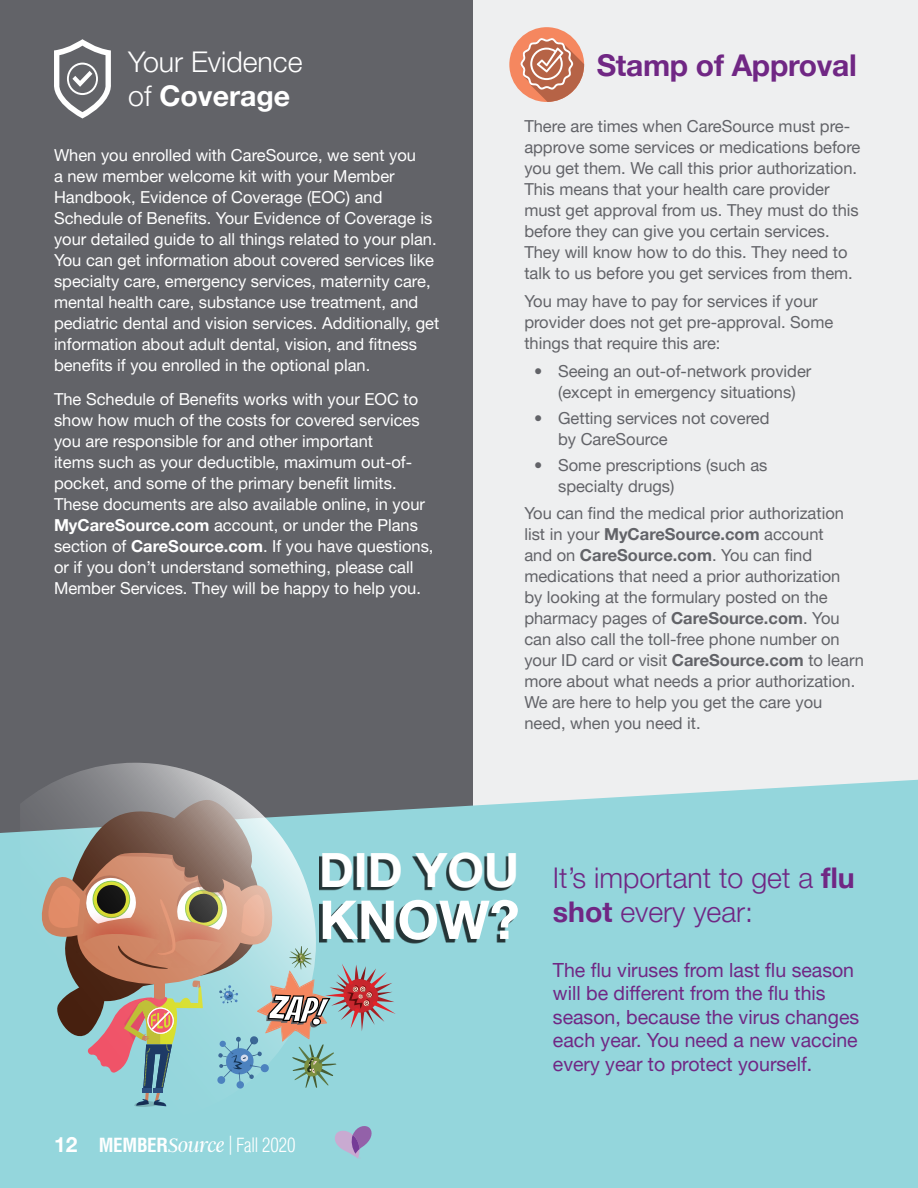
<style>
.page{position:relative;width:918px;height:1188px;background:#fff}
.page>*{position:absolute;margin:0;border:0;box-sizing:border-box;transform-origin:0 0}
.t1{font:700 53.55px "Helvetica Neue LT Pro";color:#fff}
.t2{font:700 47.1px "Helvetica Neue LT Pro";color:#fff}
.t3{font:700 30px "Helvetica Neue LT Pro";letter-spacing:-.01em;color:#702784}
.t4{font:300 28.5px/34.2px "Helvetica Neue LT Pro";color:#702784}
.t5{font:300 28.5px/34.2px "Helvetica Neue LT Pro";color:#fff}
.t6{font:19.5px/23.4px "Helvetica Neue LT Pro";color:#702784}
.t7{font:300 condensed 19.05px "Helvetica LT Pro";letter-spacing:-.015em;color:#fff}
.t8{font:16.5px/21px "Helvetica Neue LT Pro";color:#626368}
.t9{font:16.5px/21px "Helvetica Neue LT Pro";color:#fff}
.s1{font-weight:700}
.s2{font-family:"Helvetica Neue LT Pro";font-weight:700;font-stretch:normal;font-size:21px}
.s3{font-family:"Argent CF";font-style:italic;font-stretch:normal;font-size:21.45px}
</style>
<div class="page">
<div style="left:459px;top:0;width:459px;height:1188px;background:#eeeff0"></div>
<div style="left:0;top:0;width:472px;height:850px;background:#626368"></div>
<div style="left:509px;top:27px;width:75px;height:75px;background:#f5875f;border-radius:50%"></div>
<svg style="left:520px;top:38px;width:64px;height:64px"></svg>
<svg style="left:54px;top:39px;width:57px;height:79px"></svg>
<div style="left:0;top:780px;width:918px;height:408px;background:#94d6dc"></div>
<svg style="left:20px;top:763px;width:296px;height:356px"></svg>
<svg style="left:30px;top:799px;width:366px;height:308px;background:#a0aba5"></svg>
<div style="left:319px;top:855px;width:194px;height:36px;background:#000;opacity:.75"></div>
<div style="left:319px;top:903px;width:196px;height:40px;background:#000;opacity:.75"></div>
<svg style="left:335px;top:1126px;width:37px;height:33px"></svg>
<h3 class="t5" style="left:128px;top:44px;width:176px">Your Evidence of <span class="s1">Coverage</span></h3>
<p class="t9" style="left:54px;top:144px;width:387px">When you enrolled with CareSource, we sent you<br>a new member welcome kit with your Member Handbook, Evidence of Coverage (EOC) and Schedule of Benefits. Your Evidence of Coverage is your detailed guide to all things related to your plan.<br>You can get information about covered services like specialty care, emergency services, maternity care, mental health care, substance use treatment, and pediatric dental and vision services. Additionally, get information about adult dental, vision, and fitness benefits if you enrolled in the optional plan.</p>
<p class="t9" style="left:54px;top:389px;width:381px">The Schedule of Benefits works with your EOC to show how much of the costs for covered services you are responsible for and other important<br>items such as your deductible, maximum out-of&shy;pocket, and some of the primary benefit limits.<br>These documents are also available online, in your <span class="s1">MyCareSource.com</span> account, or under the Plans section of <span class="s1">CareSource.com</span>. If you have questions, or if you don’t understand something, please call Member Services. They will be happy to help you.</p>
<h3 class="t3" style="left:597px;top:47px;width:262px">Stamp of Approval</h3>
<p class="t8" style="left:524px;top:115px;width:338px">There are times when CareSource must pre&shy;approve some services or medications before you get them. We call this prior authorization.<br>This means that your health care provider must get approval from us. They must do this before they can give you certain services.<br>They will know how to do this. They need to talk to us before you get services from them.</p>
<p class="t8" style="left:524px;top:290px;width:310px">You may have to pay for services if your provider does not get pre-approval. Some things that require this are:</p>
<p class="t8" style="left:534px;top:360px;width:279px;text-align:center">• Seeing an out-of-network provider (except in emergency situations)</p>
<p class="t8" style="left:558px;top:407px;width:213px;text-indent:-24px">• Getting services not covered by CareSource</p>
<p class="t8" style="left:558px;top:455px;width:211px;text-indent:-24px">• Some prescriptions (such as specialty drugs)</p>
<p class="t8" style="left:524px;top:502px;width:341px">You can find the medical prior authorization list in your <span class="s1">MyCareSource.com</span> account<br>and on <span class="s1">CareSource.com</span>. You can find medications that need a prior authorization<br>by looking at the formulary posted on the pharmacy pages of <span class="s1">CareSource.com</span>. You can also call the toll-free phone number on your ID card or visit <span class="s1">CareSource.com</span> to learn more about what needs a prior authorization.<br>We are here to help you get the care you need, when you need it.</p>
<h2 class="t2" style="left:319px;top:841px;width:202px">DID YOU</h2>
<h1 class="t1" style="left:319px;top:887px;width:202px">KNOW?</h1>
<p class="t7" style="left:54px;top:1133px;width:243px"><span class="s2">12</span> <span class="s1">MEMBER</span><span class="s3">Source</span> | Fall 2020</p>
<h3 class="t4" style="left:553px;top:860px;width:303px">It’s important to get a <span class="s1">flu shot</span> every year:</h3>
<p class="t6" style="left:553px;top:958px;width:308px">The flu viruses from last flu season will be different from the flu this season, because the virus changes each year. You need a new vaccine every year to protect yourself.</p>
</div>
